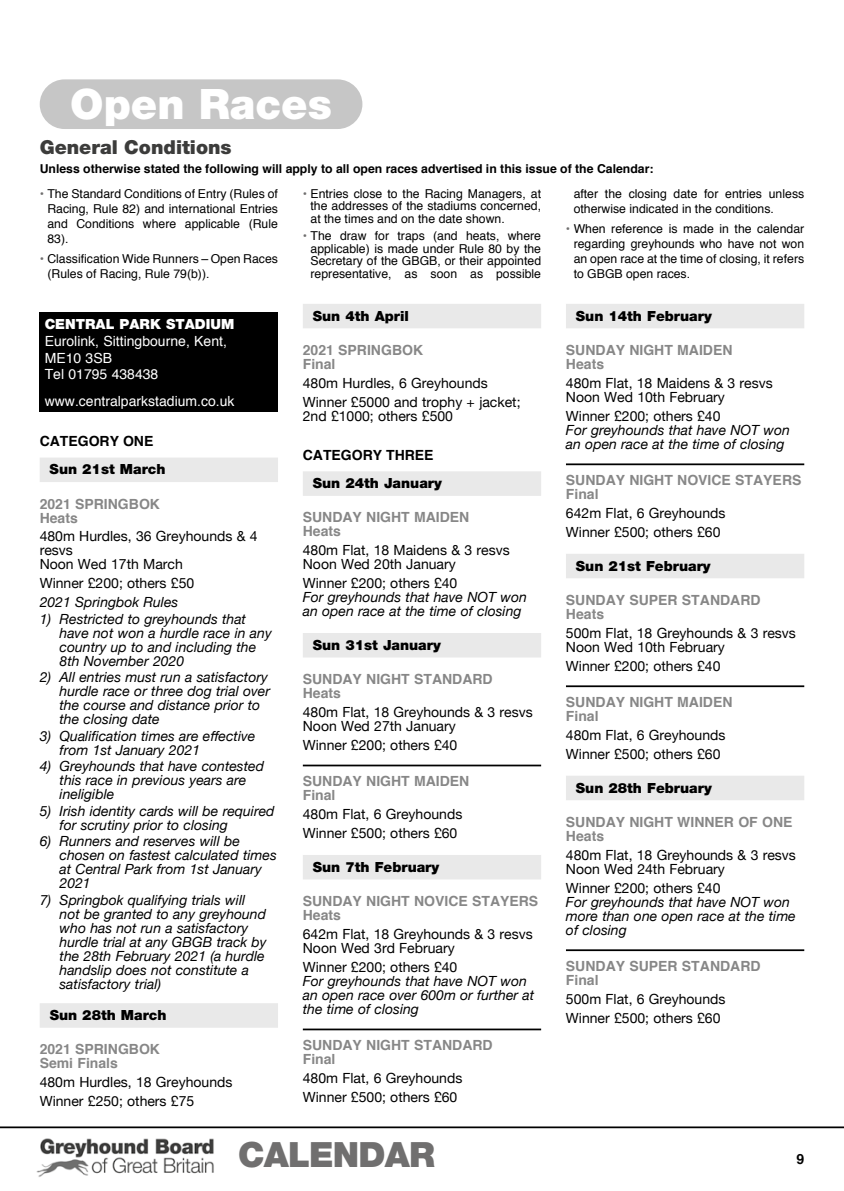
<style>
.page{position:relative;width:844px;height:1191px;background:#fff}
.page>*{position:absolute;margin:0;border:0;box-sizing:border-box;transform-origin:0 0}
.t1{font:900 42px "Helvetica Neue";color:#fff}
.t2{font:900 34.82px "Helvetica Neue";letter-spacing:-.025em;color:#706f6f}
.t3{font:900 19.25px "Helvetica Neue";color:#3c3c3b}
.t4{font:italic 14px/14px "Helvetica Neue";color:#000}
.t5{font:14px/14px "Helvetica Neue";color:#000}
.t6{font:700 14px/14px "Helvetica";color:#878787}
.t7{font:900 14px "Helvetica Neue";color:#000}
.t8{font:14px/16.8px "Helvetica";color:#fff}
.t9{font:700 14px "Helvetica";color:#000}
.t10{font:900 14px "Helvetica Neue";color:#fff}
.t11{font:12.25px/15px "Helvetica";color:#000;text-align:justify}
.t12{font:700 12.25px "Helvetica";color:#000}
.s1{color:#706f6f}
</style>
<div class="page">
<hr style="left:0;top:1126px;width:843px;height:2px;background:#000">
<img style="left:36px;top:1138px;width:178px;height:39px">
<div style="left:40px;top:457px;width:238px;height:25px;background:#e9e9e9"></div>
<div style="left:40px;top:1003px;width:238px;height:24px;background:#e9e9e9"></div>
<div style="left:40px;top:313px;width:238px;height:99px;background:#000"></div>
<div style="left:303px;top:304px;width:238px;height:24px;background:#e9e9e9"></div>
<div style="left:303px;top:471px;width:238px;height:25px;background:#e9e9e9"></div>
<div style="left:303px;top:633px;width:238px;height:24px;background:#e9e9e9"></div>
<hr style="left:303px;top:764px;width:238px;height:2px;background:#000">
<div style="left:303px;top:855px;width:238px;height:24px;background:#e9e9e9"></div>
<hr style="left:303px;top:1028px;width:238px;height:2px;background:#000">
<div style="left:566px;top:304px;width:238px;height:24px;background:#e9e9e9"></div>
<hr style="left:566px;top:463px;width:238px;height:2px;background:#000">
<div style="left:566px;top:554px;width:238px;height:24px;background:#e9e9e9"></div>
<hr style="left:566px;top:685px;width:238px;height:2px;background:#000">
<div style="left:566px;top:775px;width:238px;height:25px;background:#e9e9e9"></div>
<hr style="left:566px;top:949px;width:238px;height:2px;background:#000">
<div style="left:40px;top:79px;width:322px;height:50px;background:#c6c6c6;border-radius:25px"></div>
<h1 class="t1" style="left:70px;top:79px;width:263px">Open Races</h1>
<h3 class="t3" style="left:40px;top:135px;width:193px">General Conditions</h3>
<p class="t12" style="left:40px;top:159px;width:615px">Unless otherwise stated the following will apply to all open races advertised in this issue of the Calendar:</p>
<p class="t11" style="left:47px;top:186px;width:232px;text-indent:-8px"><span class="s1">•</span> The Standard Conditions of Entry (Rules of Racing, Rule 82) and international Entries and Conditions where applicable (Rule 83).</p>
<p class="t11" style="left:47px;top:251px;width:232px;text-indent:-8px"><span class="s1">•</span> Classification Wide Runners – Open Races (Rules of Racing, Rule 79(b)).</p>
<p class="t10" style="left:45px;top:316px;width:191px">CENTRAL PARK STADIUM</p>
<p class="t8" style="left:45px;top:333px;width:184px">Eurolink, Sittingbourne, Kent,<br>ME10 3SB<br>Tel 01795 438438</p>
<p class="t8" style="left:45px;top:393px;width:191px">www.centralparkstadium.co.uk</p>
<p class="t9" style="left:40px;top:429px;width:115px">CATEGORY ONE</p>
<p class="t7" style="left:50px;top:461px;width:117px">Sun 21st March</p>
<p class="t6" style="left:40px;top:497px;width:122px">2021 SPRINGBOK<br>Heats</p>
<p class="t5" style="left:40px;top:530px;width:219px">480m Hurdles, 36 Greyhounds &amp; 4 resvs<br>Noon Wed 17th March</p>
<p class="t5" style="left:40px;top:577px;width:156px">Winner £200; others £50</p>
<p class="t4" style="left:40px;top:596px;width:140px">2021 Springbok Rules</p>
<p class="t4" style="left:60px;top:612px;width:214px;text-indent:-20px">1) Restricted to greyhounds that have not won a hurdle race in any country up to and including the<br>8th November 2020</p>
<p class="t4" style="left:60px;top:671px;width:212px;text-indent:-20px">2) All entries must run a satisfactory hurdle race or three dog trial over the course and distance prior to the closing date</p>
<p class="t4" style="left:60px;top:729px;width:197px;text-indent:-20px">3) Qualification times are effective from 1st January 2021</p>
<p class="t4" style="left:60px;top:760px;width:206px;text-indent:-20px">4) Greyhounds that have contested this race in previous years are ineligible</p>
<p class="t4" style="left:60px;top:804px;width:216px;text-indent:-20px">5) Irish identity cards will be required for scrutiny prior to closing</p>
<p class="t4" style="left:60px;top:835px;width:219px;text-indent:-20px">6) Runners and reserves will be chosen on fastest calculated times at Central Park from 1st January<br>2021</p>
<p class="t4" style="left:60px;top:893px;width:208px;text-indent:-20px">7) Springbok qualifying trials will not be granted to any greyhound who has not run a satisfactory hurdle trial at any GBGB track by the 28th February 2021 (a hurdle handslip does not constitute a satisfactory trial)</p>
<p class="t7" style="left:50px;top:1006px;width:118px">Sun 28th March</p>
<p class="t6" style="left:40px;top:1042px;width:122px">2021 SPRINGBOK<br>Semi Finals</p>
<p class="t5" style="left:40px;top:1073px;width:194px;line-height:18.9px">480m Hurdles, 18 Greyhounds<br>Winner £250; others £75</p>
<p class="t11" style="left:310px;top:187px;width:232px;line-height:12.6px;text-indent:-8px"><span class="s1">•</span> Entries close to the Racing Managers, at the addresses of the stadiums concerned, at the times and on the date shown.</p>
<p class="t11" style="left:310px;top:230px;width:232px;line-height:12.6px;text-indent:-8px"><span class="s1">•</span> The draw for traps (and heats, where applicable) is made under Rule 80 by the Secretary of the GBGB, or their appointed representative, as soon as possible</p>
<p class="t7" style="left:313px;top:307px;width:98px">Sun 4th April</p>
<p class="t6" style="left:303px;top:343px;width:122px">2021 SPRINGBOK<br>Final</p>
<p class="t5" style="left:303px;top:374px;width:219px;line-height:18.9px">480m Hurdles, 6 Greyhounds<br>Winner £5000 and trophy + jacket;</p>
<p class="t5" style="left:303px;top:409px;width:152px">2nd £1000; others £500</p>
<p class="t9" style="left:303px;top:443px;width:132px">CATEGORY THREE</p>
<p class="t7" style="left:313px;top:475px;width:131px">Sun 24th January</p>
<p class="t6" style="left:303px;top:510px;width:168px">SUNDAY NIGHT MAIDEN<br>Heats</p>
<p class="t5" style="left:303px;top:544px;width:208px">480m Flat, 18 Maidens &amp; 3 resvs<br>Noon Wed 20th January</p>
<p class="t5" style="left:303px;top:577px;width:156px">Winner £200; others £40</p>
<p class="t4" style="left:303px;top:591px;width:225px">For greyhounds that have NOT won an open race at the time of closing</p>
<p class="t7" style="left:313px;top:636px;width:130px">Sun 31st January</p>
<p class="t6" style="left:303px;top:672px;width:191px">SUNDAY NIGHT STANDARD<br>Heats</p>
<p class="t5" style="left:303px;top:705px;width:231px">480m Flat, 18 Greyhounds &amp; 3 resvs<br>Noon Wed 27th January</p>
<p class="t5" style="left:303px;top:738px;width:156px">Winner £200; others £40</p>
<p class="t6" style="left:303px;top:774px;width:168px">SUNDAY NIGHT MAIDEN<br>Final</p>
<p class="t5" style="left:303px;top:805px;width:161px;line-height:18.9px">480m Flat, 6 Greyhounds<br>Winner £500; others £60</p>
<p class="t7" style="left:313px;top:858px;width:128px">Sun 7th February</p>
<p class="t6" style="left:303px;top:894px;width:237px">SUNDAY NIGHT NOVICE STAYERS<br>Heats</p>
<p class="t5" style="left:303px;top:927px;width:231px">642m Flat, 18 Greyhounds &amp; 3 resvs<br>Noon Wed 3rd February</p>
<p class="t5" style="left:303px;top:960px;width:156px">Winner £200; others £40</p>
<p class="t4" style="left:303px;top:974px;width:233px">For greyhounds that have NOT won an open race over 600m or further at the time of closing</p>
<p class="t6" style="left:303px;top:1038px;width:191px">SUNDAY NIGHT STANDARD<br>Final</p>
<p class="t5" style="left:303px;top:1069px;width:161px;line-height:18.9px">480m Flat, 6 Greyhounds<br>Winner £500; others £60</p>
<h2 class="t2" style="left:238px;top:1134px;width:198px">CALENDAR</h2>
<p class="t11" style="left:573px;top:186px;width:232px">after the closing date for entries unless otherwise indicated in the conditions.</p>
<p class="t11" style="left:573px;top:221px;width:232px;text-indent:-8px"><span class="s1">•</span> When reference is made in the calendar regarding greyhounds who have not won an open race at the time of closing, it refers to GBGB open races.</p>
<p class="t7" style="left:575px;top:307px;width:137px">Sun 14th February</p>
<p class="t6" style="left:566px;top:343px;width:168px">SUNDAY NIGHT MAIDEN<br>Heats</p>
<p class="t5" style="left:566px;top:376px;width:208px">480m Flat, 18 Maidens &amp; 3 resvs<br>Noon Wed 10th February</p>
<p class="t5" style="left:566px;top:409px;width:156px">Winner £200; others £40</p>
<p class="t4" style="left:566px;top:423px;width:225px">For greyhounds that have NOT won an open race at the time of closing</p>
<p class="t6" style="left:566px;top:473px;width:237px">SUNDAY NIGHT NOVICE STAYERS<br>Final</p>
<p class="t5" style="left:566px;top:504px;width:161px;line-height:18.9px">642m Flat, 6 Greyhounds<br>Winner £500; others £60</p>
<p class="t7" style="left:575px;top:557px;width:136px">Sun 21st February</p>
<p class="t6" style="left:566px;top:593px;width:196px">SUNDAY SUPER STANDARD<br>Heats</p>
<p class="t5" style="left:566px;top:626px;width:231px">500m Flat, 18 Greyhounds &amp; 3 resvs<br>Noon Wed 10th February</p>
<p class="t5" style="left:566px;top:659px;width:156px">Winner £200; others £40</p>
<p class="t6" style="left:566px;top:695px;width:168px">SUNDAY NIGHT MAIDEN<br>Final</p>
<p class="t5" style="left:566px;top:726px;width:161px;line-height:18.9px">480m Flat, 6 Greyhounds<br>Winner £500; others £60</p>
<p class="t7" style="left:575px;top:779px;width:137px">Sun 28th February</p>
<p class="t6" style="left:566px;top:815px;width:228px">SUNDAY NIGHT WINNER OF ONE<br>Heats</p>
<p class="t5" style="left:566px;top:848px;width:231px">480m Flat, 18 Greyhounds &amp; 3 resvs<br>Noon Wed 24th February</p>
<p class="t5" style="left:566px;top:881px;width:156px">Winner £200; others £40</p>
<p class="t4" style="left:566px;top:895px;width:231px">For greyhounds that have NOT won more than one open race at the time of closing</p>
<p class="t6" style="left:566px;top:959px;width:196px">SUNDAY SUPER STANDARD<br>Final</p>
<p class="t5" style="left:566px;top:990px;width:161px;line-height:18.9px">500m Flat, 6 Greyhounds<br>Winner £500; others £60</p>
<p class="t9" style="left:796px;top:1147px;width:9px">9</p>
</div>
